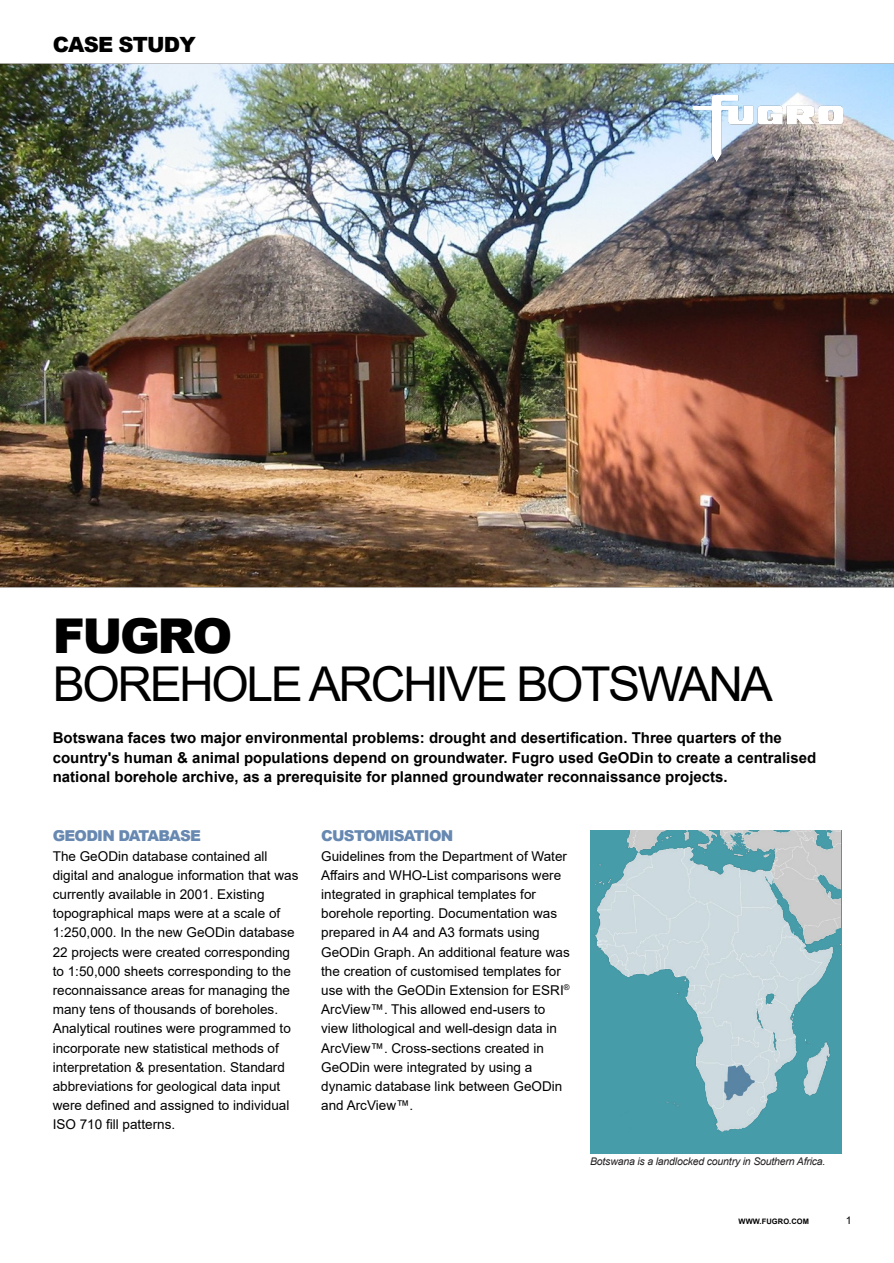
<style>
.page{position:relative;width:894px;height:1263px;background:#fff}
.page>*{position:absolute;margin:0;border:0;box-sizing:border-box;transform-origin:0 0}
.t1{font:48px "Arial";letter-spacing:-.05em;color:#000}
.t2{font:900 48px "Arial";letter-spacing:-.05em;color:#000}
.t3{font:900 21px "Arial";letter-spacing:-.04em;color:#000}
.t4{font:700 15px/19.5px "Arial";color:#000}
.t5{font:900 15px "Arial";letter-spacing:-.05em;color:#6788b1}
.t6{font:13.5px/19.2px "Arial";color:#000}
.t7{font:italic 10.5px "Arial";letter-spacing:-.02em;color:#231f20}
.t8{font:10.5px "Arial";color:#000}
.t9{font:700 7.5px "Arial";letter-spacing:.01em;color:#000}
</style>
<div class="page">
<img style="left:0;top:63px;width:893px;height:524px">
<img style="left:693px;top:95px;width:148px;height:67px">
<div style="left:589px;top:830px;width:251px;height:324px;background:#479caa"></div>
<img style="left:595px;top:830px;width:245px;height:302px">
<h2 class="t3" style="left:53px;top:37px;width:144px">CASE STUDY</h2>
<h1 class="t2" style="left:53px;top:619px;width:181px">FUGRO</h1>
<h1 class="t1" style="left:53px;top:666px;width:721px">BOREHOLE ARCHIVE BOTSWANA</h1>
<p class="t4" style="left:53px;top:729px;width:764px">Botswana faces two major environmental problems: drought and desertification. Three quarters of the country's human &amp; animal populations depend on groundwater. Fugro used GeODin to create a centralised national borehole archive, as a prerequisite for planned groundwater reconnaissance projects.</p>
<p class="t5" style="left:53px;top:831px;width:150px">GEODIN DATABASE</p>
<p class="t6" style="left:53px;top:847px;width:247px">The GeODin database contained all digital and analogue information that was currently available in 2001. Existing topographical maps were at a scale of 1:250,000. In the new GeODin database 22 projects were created corresponding to 1:50,000 sheets corresponding to the reconnaissance areas for managing the many tens of thousands of boreholes.<br>Analytical routines were programmed to incorporate new statistical methods of interpretation &amp; presentation. Standard abbreviations for geological data input were defined and assigned to individual ISO 710 fill patterns.</p>
<p class="t5" style="left:321px;top:831px;width:133px">CUSTOMISATION</p>
<p class="t6" style="left:321px;top:847px;width:250px">Guidelines from the Department of Water Affairs and WHO-List comparisons were integrated in graphical templates for borehole reporting. Documentation was prepared in A4 and A3 formats using GeODin Graph. An additional feature was the creation of customised templates for use with the GeODin Extension for ESRI<sup>® </sup>ArcView™. This allowed end-users to view lithological and well-design data in ArcView™. Cross-sections created in GeODin were integrated by using a dynamic database link between GeODin and ArcView™.</p>
<p class="t7" style="left:590px;top:1158px;width:237px">Botswana is a landlocked country in Southern Africa.</p>
<p class="t9" style="left:738px;top:1218px;width:72px">WWW.FUGRO.COM</p>
<p class="t8" style="left:845px;top:1216px;width:7px">1</p>
</div>
